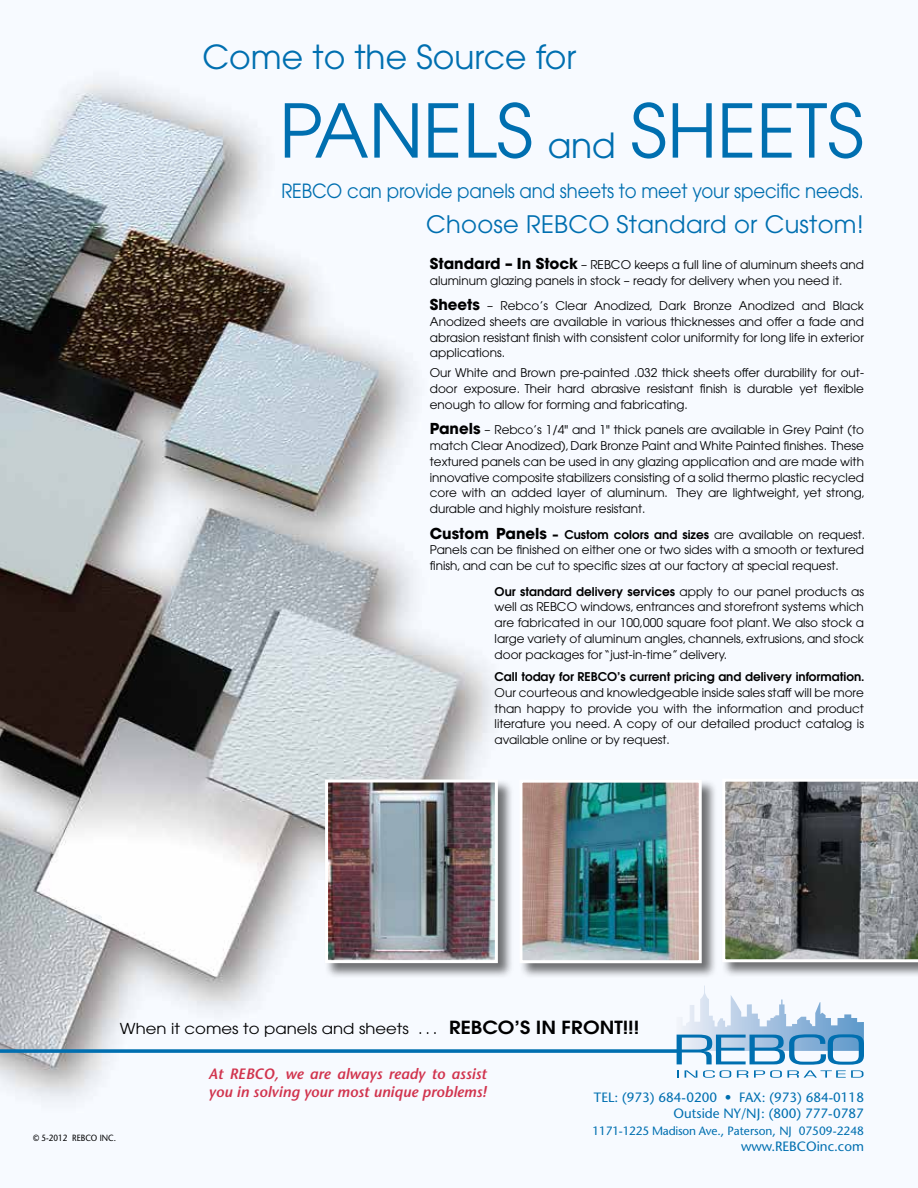
<style>
.page{position:relative;width:918px;height:1188px;background:#fff}
.page>*{position:absolute;margin:0;border:0;box-sizing:border-box;transform-origin:0 0}
.t1{font:73.5px "Avant Garde";color:#006fb0}
.t2{font:33px "Avant Garde";color:#006fb0}
.t3{font:24px "Avant Garde";letter-spacing:.01em;color:#006fb0}
.t4{font:19.5px "Avant Garde";letter-spacing:-.01em;color:#006fb0;scale:.93 1}
.t5{font:italic 600 15px/18px "Stone Sans";color:#d1344e}
.t6{font:15px "Avant Garde";color:#000;scale:1.1 1}
.t7{font:13.5px/16.2px "Stone Sans";color:#006fb0;text-align:right}
.t8{font:12px/15.8px "Avant Garde";color:#000;text-align:justify}
.t9{font:600 12px "Avant Garde";color:#000}
.t10{font:12px "Stone Sans";color:#006fb0}
.t11{font:9px "Stone Sans";color:#000;scale:.9 1}
.s1{font-size:34.5px}
.s2{font-weight:700;font-size:15px}
.s3{font-weight:700}
.s4{font-weight:600}
.s5{font-weight:600;font-size:18px}
</style>
<div class="page">
<img style="left:0;top:71px;width:705px;height:1038px">
<svg style="left:0;top:1049px;width:676px;height:4px;background:#197cb7"></svg>
<svg style="left:676px;top:986px;width:188px;height:92px"></svg>
<div style="left:519px;top:779px;width:199px;height:200px;background:#000;opacity:.55"></div>
<img style="left:523px;top:784px;width:175px;height:175px">
<div style="left:519px;top:780px;width:183px;height:183px;border:3px solid #fff"></div>
<div style="left:722px;top:778px;width:196px;height:200px;background:#000;opacity:.55"></div>
<svg style="left:722px;top:779px;width:196px;height:183px;background:#7a7d7e"></svg>
<div style="left:324px;top:779px;width:189px;height:200px;background:#000;opacity:.55"></div>
<img style="left:329px;top:784px;width:165px;height:175px">
<div style="left:325px;top:780px;width:173px;height:183px;border:3px solid #fff"></div>
<h2 class="t2" style="left:202px;top:37px;width:375px">Come to the Source for</h2>
<h1 class="t1" style="left:279px;top:87px;width:586px">PANELS <span class="s1">and</span> SHEETS</h1>
<h3 class="t4" style="left:281px;top:179px;width:628px">REBCO can provide panels and sheets to meet your specific needs.</h3>
<h3 class="t3" style="left:426px;top:210px;width:439px">Choose REBCO Standard or Custom!</h3>
<p class="t8" style="left:430px;top:257px;width:436px"><span class="s2">Standard – In Stock</span> – REBCO keeps a full line of aluminum sheets and aluminum glazing panels in stock – ready for delivery when you need it.</p>
<p class="t8" style="left:430px;top:298px;width:436px"><span class="s2">Sheets</span> – Rebco’s Clear Anodized, Dark Bronze Anodized and Black Anodized sheets are available in various thicknesses and offer a fade and abrasion resistant finish with consistent color uniformity for long life in exterior applications.</p>
<p class="t8" style="left:430px;top:365px;width:436px">Our White and Brown pre-painted .032 thick sheets offer durability for out&shy;door exposure. Their hard abrasive resistant finish is durable yet flexible enough to allow for forming and fabricating.</p>
<p class="t8" style="left:430px;top:422px;width:437px"><span class="s2">Panels</span> – Rebco’s 1/4" and 1" thick panels are available in Grey Paint (to match Clear Anodized), Dark Bronze Paint and White Painted finishes. These textured panels can be used in any glazing application and are made with innovative composite stabilizers consisting of a solid thermo plastic recycled core with an added layer of aluminum. They are lightweight, yet strong, durable and highly moisture resistant.</p>
<p class="t8" style="left:430px;top:526px;width:437px"><span class="s2">Custom Panels</span> <span class="s3">–</span> <span class="s4">Custom colors and sizes</span> are available on request.<br>Panels can be finished on either one or two sides with a smooth or textured finish, and can be cut to specific sizes at our factory at special request.</p>
<p class="t8" style="left:495px;top:583px;width:371px"><span class="s4">Our standard delivery services</span> apply to our panel products as well as REBCO windows, entrances and storefront systems which are fabricated in our 100,000 square foot plant. We also stock a large variety of aluminum angles, channels, extrusions, and stock door packages for “just-in-time” delivery.</p>
<p class="t9" style="left:495px;top:669px;width:371px">Call today for REBCO’s current pricing and delivery information.</p>
<p class="t8" style="left:495px;top:685px;width:371px">Our courteous and knowledgeable inside sales staff will be more than happy to provide you with the information and product literature you need. A copy of our detailed product catalog is available online or by request.</p>
<p class="t6" style="left:120px;top:1019px;width:474px">When it comes to panels and sheets . . . <span class="s5">REBCO’S IN FRONT!!!</span></p>
<p class="t11" style="left:33px;top:1132px;width:94px">© 5-2012 REBCO INC.</p>
<p class="t5" style="left:209px;top:1065px;width:279px">At REBCO, we are always ready to assist you in solving your most unique problems!</p>
<p class="t7" style="left:594px;top:1090px;width:272px">TEL: (973) 684-0200 • FAX: (973) 684-0118<br>Outside NY/NJ: (800) 777-0787</p>
<p class="t10" style="left:593px;top:1123px;width:273px">1171-1225 Madison Ave., Paterson, NJ 07509-2248</p>
<p class="t7" style="left:741px;top:1138px;width:124px">www.REBCOinc.com</p>
</div>
